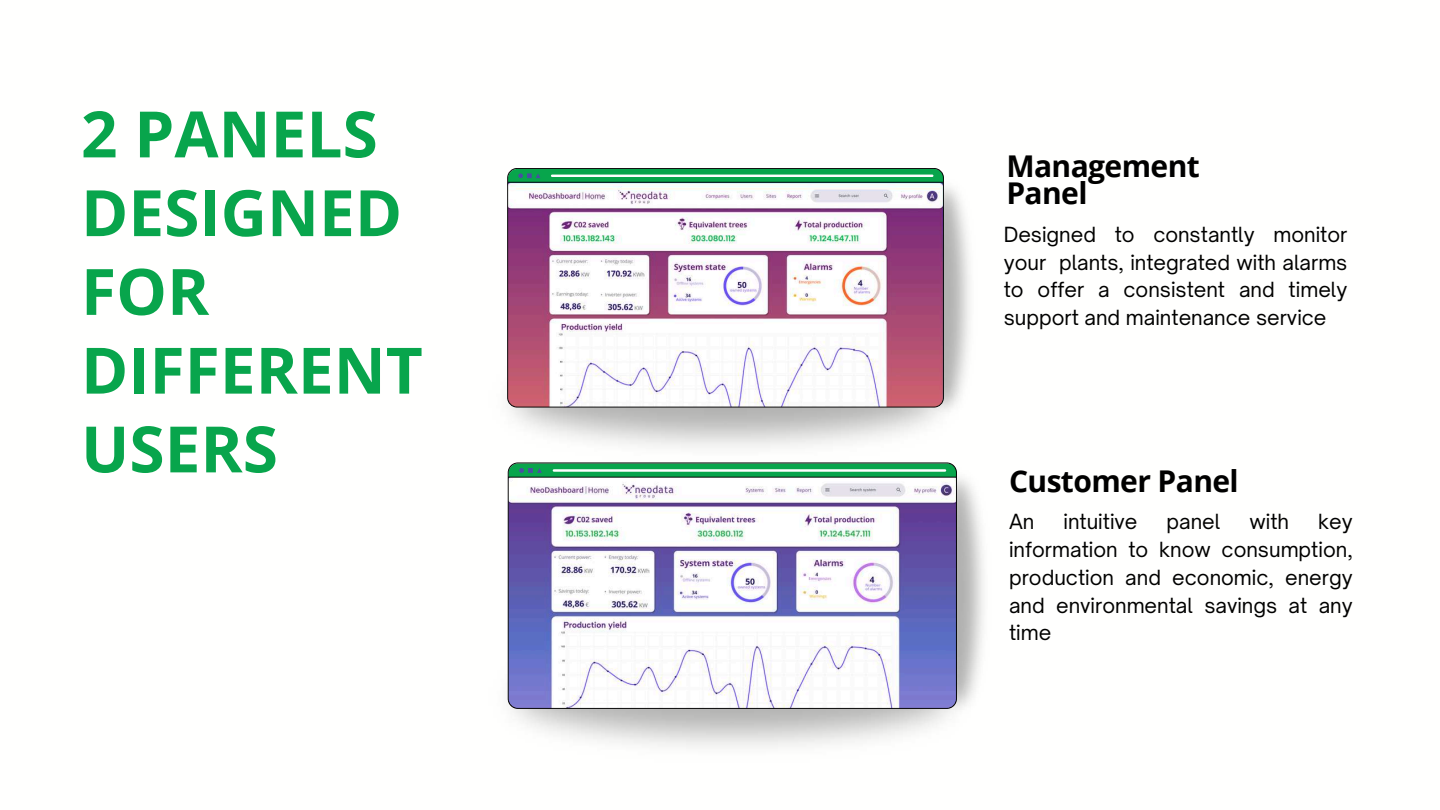
<style>
.page{position:relative;width:1440px;height:810px;background:#fff}
.page>*{position:absolute;margin:0;border:0;box-sizing:border-box;transform-origin:0 0}
.t1{font:700 64px/78.8px "Open Sans";color:#08a54c}
.t2{font:700 30px/27px "Open Sans";letter-spacing:-.02em;color:#000}
.t3{font:20px/27.8px "Open Sauce One";color:#000;text-align:justify}
</style>
<div class="page">
<svg style="left:507px;top:168px;width:437px;height:240px"></svg>
<svg style="left:508px;top:169px;width:436px;height:14px;background:#11994f"></svg>
<hr style="left:551px;top:175px;width:382px;height:2px;background:#fff">
<svg style="left:508px;top:462px;width:449px;height:247px"></svg>
<svg style="left:509px;top:463px;width:448px;height:15px;background:#14954d"></svg>
<hr style="left:553px;top:469px;width:393px;height:3px;background:#fff">
<h1 class="t1" style="left:81px;top:93px;width:343px">2 PANELS<br>DESIGNED<br>FOR<br>DIFFERENT<br>USERS</h1>
<h2 class="t2" style="left:1006px;top:152px;width:195px">Management<br>Panel</h2>
<p class="t3" style="left:1004px;top:220px;width:345px">Designed to constantly monitor your plants, integrated with alarms to offer a consistent and timely support and maintenance service</p>
<h2 class="t2" style="left:1009px;top:467px;width:231px">Customer Panel</h2>
<p class="t3" style="left:1009px;top:508px;width:27px">An</p>
<p class="t3" style="left:1063px;top:508px;width:76px">intuitive</p>
<p class="t3" style="left:1167px;top:508px;width:55px">panel</p>
<p class="t3" style="left:1249px;top:508px;width:41px">with</p>
<p class="t3" style="left:1009px;top:508px;width:345px;text-indent:309px">key information to know consumption, production and economic, energy and environmental savings at any time</p>
</div>
